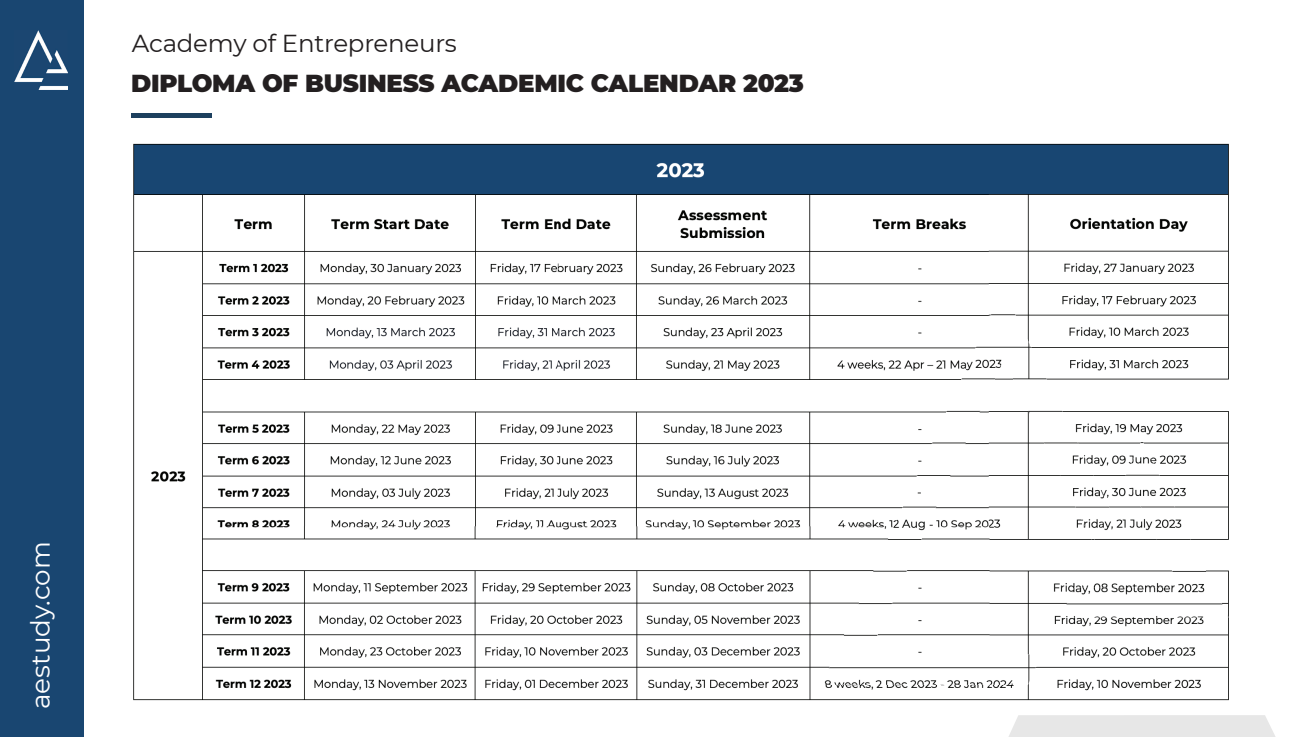
<style>
.page{position:relative;width:1310px;height:737px;background:#fff}
.page>*{position:absolute;margin:0;border:0;box-sizing:border-box;transform-origin:0 0}
.t1{font:26.25px "Montserrat";color:#fff}
.t2{font:900 24.5px "Montserrat";letter-spacing:-.01em;color:#231f20}
.t3{font:24.5px "Montserrat";letter-spacing:-.01em;color:#231f20}
</style>
<div class="page">
<div style="left:0;top:0;width:84px;height:737px;background:#194671"></div>
<img style="left:15px;top:30px;width:53px;height:59px">
<div style="left:1009px;top:715px;width:266px;height:22px;background:#e7e7e7"></div>
<hr style="left:131px;top:113px;width:81px;height:4px;background:#1d405e">
<img style="left:133px;top:143px;width:1096px;height:558px">
<img style="left:821px;top:289px;width:288px;height:396px">
<img style="left:1060px;top:440px;width:168px;height:177px">
<p class="t3" style="left:132px;top:26px;width:326px">Academy of Entrepreneurs</p>
<p class="t2" style="left:131px;top:65px;width:674px">DIPLOMA OF BUSINESS ACADEMIC CALENDAR 2023</p>
<p class="t1" style="left:23px;top:709px;width:169px;rotate:-90deg">aestudy.com</p>
</div>
